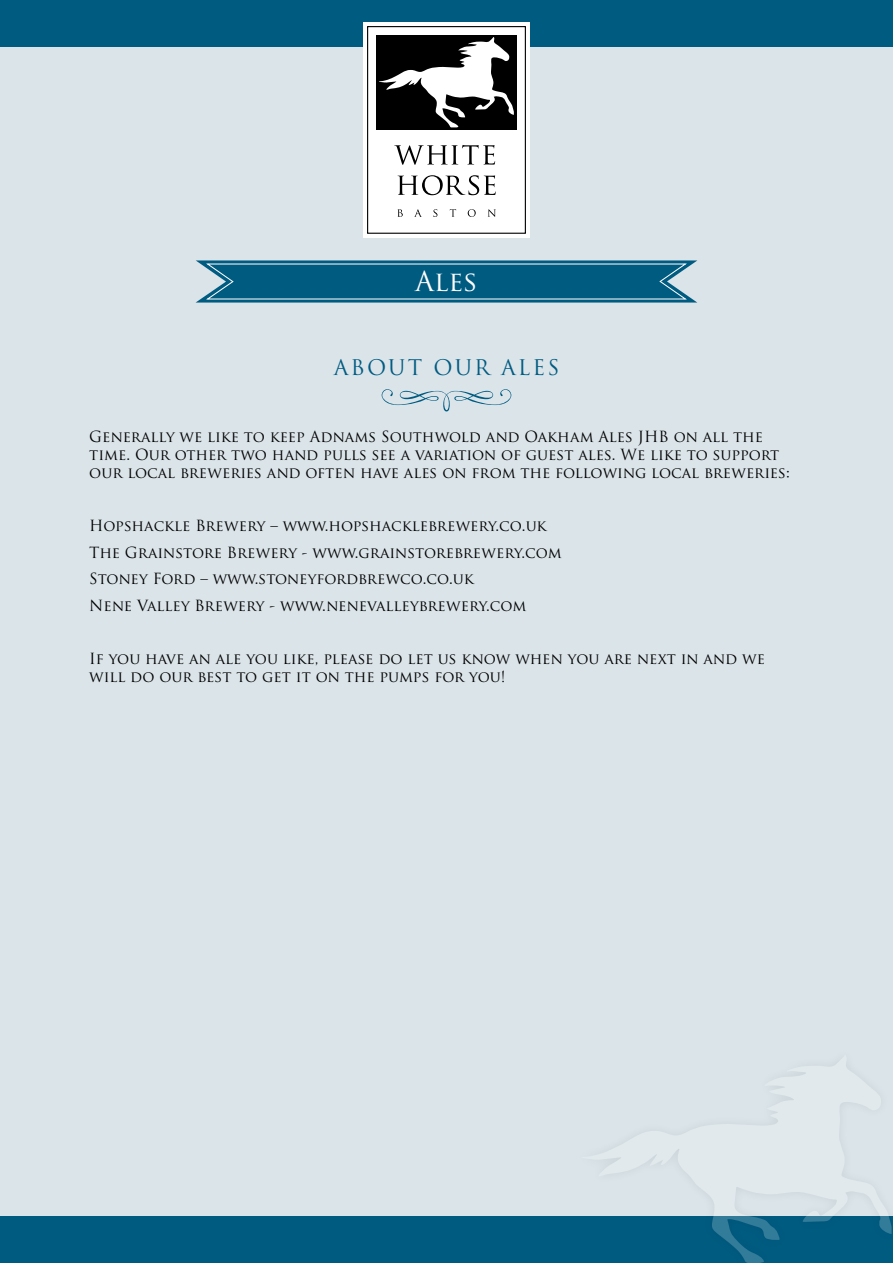
<style>
.page{position:relative;width:893px;height:1263px;background:#dae4e9}
.page>*{position:absolute;margin:0;border:0;box-sizing:border-box;transform-origin:0 0}
.t1{font:27px "Trajan Pro";color:#fff}
.t2{font:21px "Trajan Pro";letter-spacing:.1em;color:#005b81}
.t3{font:15px/18px "Trajan Pro";color:#000}
</style>
<div class="page">
<div style="left:0;top:1216px;width:893px;height:47px;background:#005b81"></div>
<div style="left:573px;top:1045px;width:320px;height:218px;background:#000;opacity:.35"></div>
<svg style="left:581px;top:1055px;width:311px;height:208px"></svg>
<svg style="left:381px;top:389px;width:131px;height:22px"></svg>
<div style="left:0;top:0;width:893px;height:47px;background:#005b81"></div>
<div style="left:363px;top:22px;width:167px;height:215px;background:#fff"></div>
<div style="left:367px;top:26px;width:159px;height:208px;border:1px solid #000"></div>
<div style="left:376px;top:35px;width:141px;height:95px;background:#000"></div>
<svg style="left:394px;top:145px;width:101px;height:20px"></svg>
<svg style="left:398px;top:175px;width:98px;height:20px"></svg>
<svg style="left:397px;top:209px;width:6px;height:8px"></svg>
<svg style="left:414px;top:209px;width:8px;height:8px"></svg>
<svg style="left:433px;top:209px;width:4px;height:8px"></svg>
<svg style="left:450px;top:209px;width:6px;height:8px"></svg>
<svg style="left:468px;top:209px;width:8px;height:8px"></svg>
<svg style="left:488px;top:209px;width:8px;height:8px"></svg>
<svg style="left:379px;top:37px;width:135px;height:90px"></svg>
<svg style="left:195px;top:260px;width:503px;height:43px;background:#1e6e8f"></svg>
<h1 class="t1" style="left:415px;top:264px;width:64px">Ales</h1>
<h2 class="t2" style="left:334px;top:354px;width:227px">ABOUT OUR ALES</h2>
<p class="t3" style="left:89px;top:428px;width:702px">Generally we like to keep Adnams Southwold and Oakham Ales JHB on all the time. Our other two hand pulls see a variation of guest ales. We like to support our local breweries and often have ales on from the following local breweries:</p>
<p class="t3" style="left:89px;top:512px;width:474px;line-height:26.5px">Hopshackle Brewery – www.hopshacklebrewery.co.uk The Grainstore Brewery - www.grainstorebrewery.com Stoney Ford – www.stoneyfordbrewco.co.uk<br>Nene Valley Brewery - www.nenevalleybrewery.com</p>
<p class="t3" style="left:89px;top:649px;width:677px">If you have an ale you like, please do let us know when you are next in and we will do our best to get it on the pumps for you!</p>
</div>
